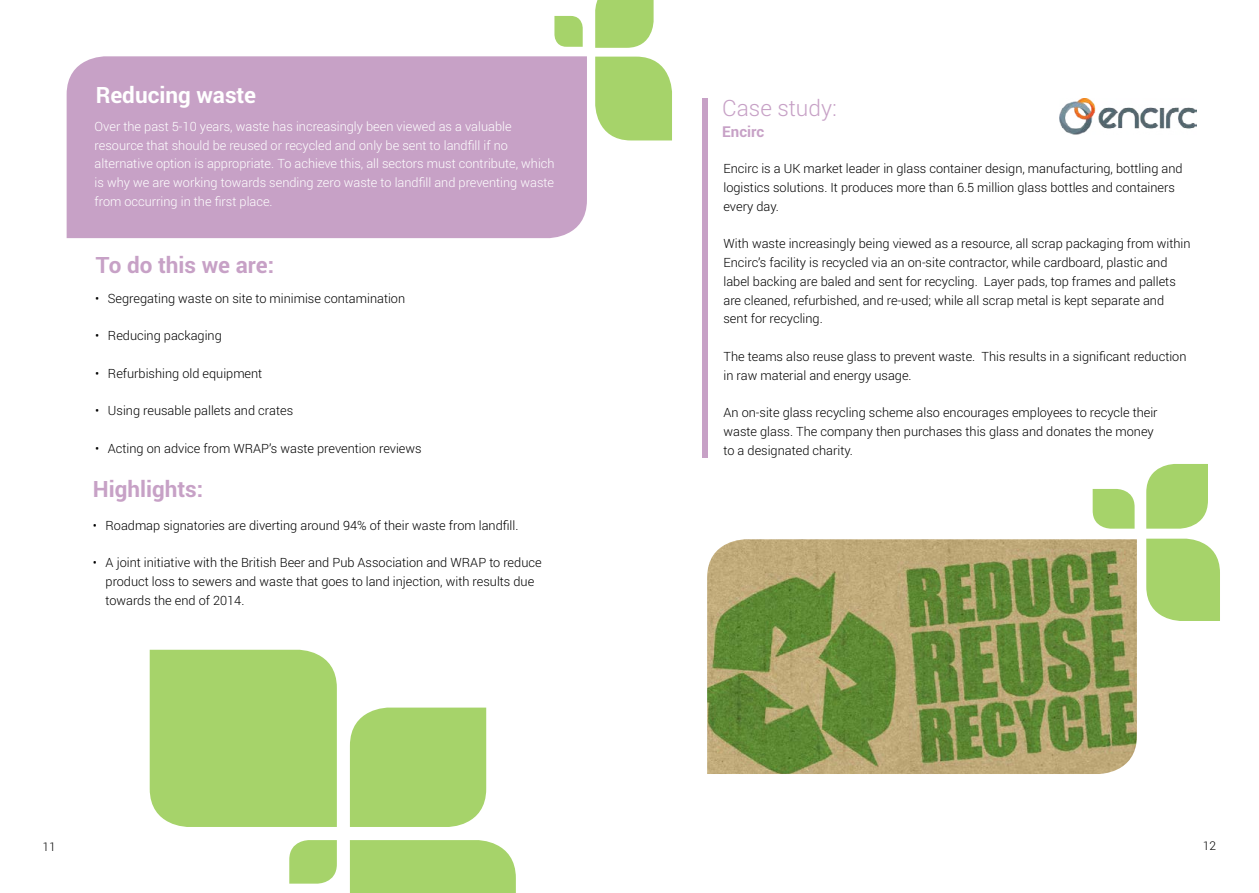
<style>
.page{position:relative;width:1259px;height:893px;background:#fff}
.page>*{position:absolute;margin:0;border:0;box-sizing:border-box;transform-origin:0 0}
.t1{font:700 22.5px "Roboto";color:#c7a1c6}
.t2{font:700 22.5px "Roboto";color:#fff}
.t3{font:300 22.5px "Roboto";color:#c7a1c6}
.t4{font:700 15px "Roboto";color:#c7a1c6}
.t5{font:300 12.75px/18.8px "Roboto";color:#000}
.t6{font:300 12.75px/18.8px "Roboto";color:#fff}
.t7{font:300 12px "Roboto";color:#000}
</style>
<div class="page">
<div style="left:67px;top:56px;width:520px;height:182px;background:#c7a1c6"></div>
<svg style="left:595px;top:57px;width:77px;height:83px;background:#add675"></svg>
<svg style="left:595px;top:0;width:58px;height:48px;background:#abd572"></svg>
<svg style="left:554px;top:16px;width:29px;height:31px"></svg>
<div style="left:702px;top:99px;width:5px;height:359px;background:#c7a1c6"></div>
<img style="left:707px;top:539px;width:430px;height:235px">
<div style="left:350px;top:840px;width:166px;height:53px;background:#a6d36a"></div>
<svg style="left:289px;top:840px;width:48px;height:44px;background:#aed677"></svg>
<div style="left:350px;top:708px;width:136px;height:119px;background:#a6d36a"></div>
<div style="left:150px;top:650px;width:187px;height:177px;background:#a6d36a"></div>
<img style="left:1060px;top:99px;width:136px;height:36px">
<svg style="left:1146px;top:539px;width:74px;height:82px;background:#add676"></svg>
<svg style="left:1146px;top:464px;width:62px;height:65px;background:#aed677"></svg>
<svg style="left:1092px;top:489px;width:42px;height:40px;background:#aed778"></svg>
<h1 class="t2" style="left:96px;top:80px;width:162px">Reducing waste</h1>
<p class="t6" style="left:95px;top:116px;width:461px">Over the past 5-10 years, waste has increasingly been viewed as a valuable resource that should be reused or recycled and only be sent to landfill if no alternative option is appropriate. To achieve this, all sectors must contribute, which is why we are working towards sending zero waste to landfill and preventing waste from occurring in the first place.</p>
<h1 class="t1" style="left:95px;top:249px;width:180px">To do this we are:</h1>
<p class="t5" style="left:95px;top:288px;width:311px">• Segregating waste on site to minimise contamination</p>
<p class="t5" style="left:95px;top:326px;width:128px">• Reducing packaging</p>
<p class="t5" style="left:95px;top:363px;width:169px">• Refurbishing old equipment</p>
<p class="t5" style="left:95px;top:401px;width:199px">• Using reusable pallets and crates</p>
<p class="t5" style="left:95px;top:438px;width:328px">• Acting on advice from WRAP’s waste prevention reviews</p>
<h1 class="t1" style="left:93px;top:474px;width:112px">Highlights:</h1>
<p class="t5" style="left:93px;top:515px;width:427px">• Roadmap signatories are diverting around 94% of their waste from landfill.</p>
<p class="t5" style="left:106px;top:553px;width:437px;text-indent:-13px">• A joint initiative with the British Beer and Pub Association and WRAP to reduce product loss to sewers and waste that goes to land injection, with results due towards the end of 2014.</p>
<h1 class="t3" style="left:722px;top:92px;width:116px">Case study:</h1>
<p class="t4" style="left:722px;top:121px;width:43px">Encirc</p>
<p class="t5" style="left:723px;top:159px;width:460px">Encirc is a UK market leader in glass container design, manufacturing, bottling and logistics solutions. It produces more than 6.5 million glass bottles and containers every day.</p>
<p class="t5" style="left:723px;top:234px;width:468px">With waste increasingly being viewed as a resource, all scrap packaging from within Encirc’s facility is recycled via an on-site contractor, while cardboard, plastic and label backing are baled and sent for recycling. Layer pads, top frames and pallets are cleaned, refurbished, and re-used; while all scrap metal is kept separate and sent for recycling.</p>
<p class="t5" style="left:723px;top:346px;width:464px">The teams also reuse glass to prevent waste. This results in a significant reduction in raw material and energy usage.</p>
<p class="t5" style="left:723px;top:403px;width:435px">An on-site glass recycling scheme also encourages employees to recycle their waste glass. The company then purchases this glass and donates the money to a designated charity.</p>
<p class="t7" style="left:43px;top:838px;width:15px">11</p>
<p class="t7" style="left:1202px;top:837px;width:15px">12</p>
</div>
